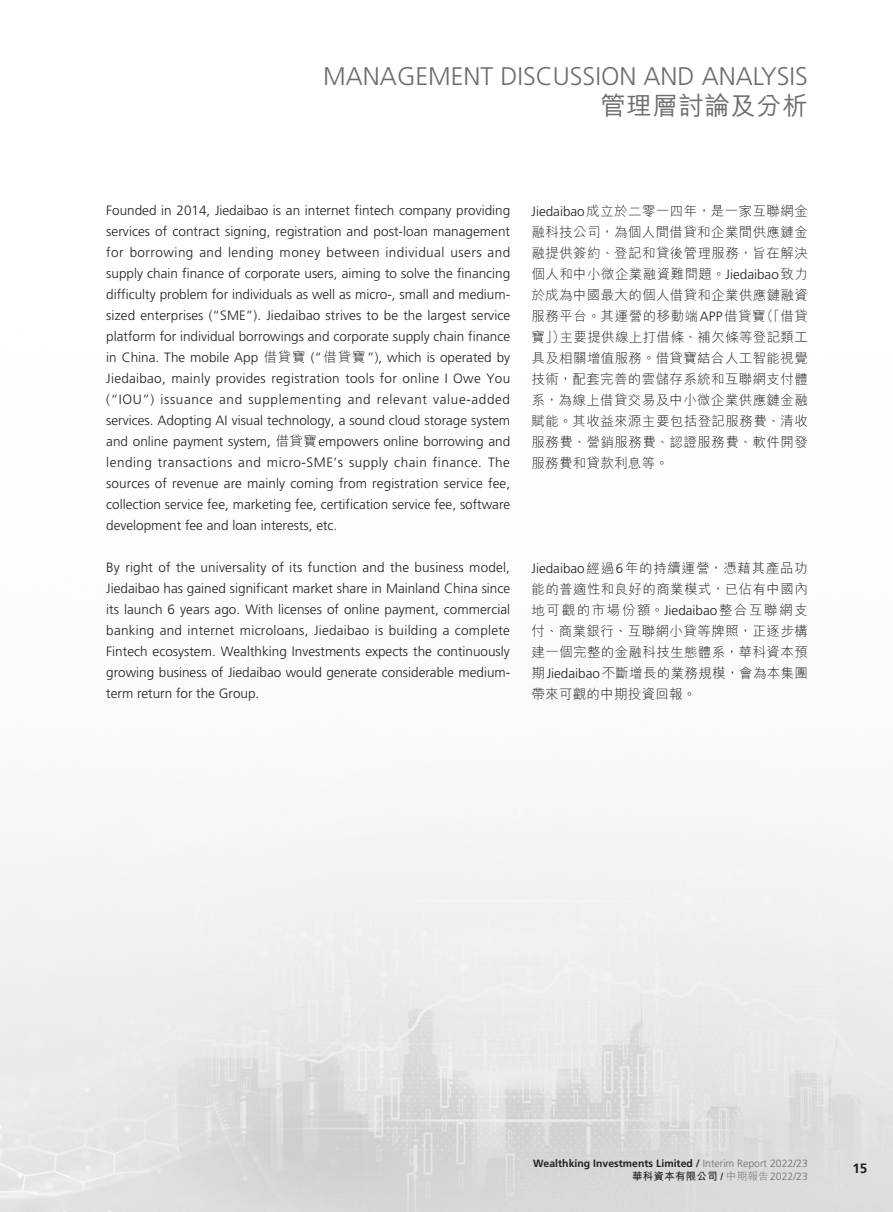
<style>
.page{position:relative;width:893px;height:1212px;background:#fff}
.page>*{position:absolute;margin:0;border:0;box-sizing:border-box;transform-origin:0 0}
.t1{font:300 25.5px "Frutiger LT Std";color:#6c6d70}
.t2{font:500 25.5px "M Hei HK";letter-spacing:.02em;color:#6c6d70}
._00_txt_E{font:300 13.5px/21px "Frutiger LT Std";color:#231f20;text-align:justify}
._000_txt_C{font:300 13.5px/21px "M Hei HK";letter-spacing:.025em;color:#231f20;text-align:justify}
.t3{font:700 13.5px "Frutiger LT Std";color:#231f20}
.t4{font:700 10.5px "Frutiger LT Std";color:#231f20}
.t5{font:700 10.5px "M Hei HK";letter-spacing:.02em;color:#231f20}
.s1{font-family:"M Hei HK"}
.s2{font-family:"Frutiger LT Std"}
.s3{font-weight:300;color:#6c6d70}
.s4{font-family:"Frutiger LT Std";font-stretch:condensed}
.s5{font-family:"Frutiger LT Std";font-weight:300;color:#6c6d70}
</style>
<div class="page">
<img style="left:0;top:815px;width:893px;height:397px">
<h1 class="t1" style="left:323px;top:62px;width:486px">MANAGEMENT DISCUSSION AND ANALYSIS</h1>
<h1 class="t2" style="left:600px;top:87px;width:209px">管理層討論及分析</h1>
<p class="_00_txt_E" style="left:106px;top:200px;width:405px">Founded in 2014, Jiedaibao is an internet fintech company providing services of contract signing, registration and post-loan management for borrowing and lending money between individual users and supply chain finance of corporate users, aiming to solve the financing difficulty problem for individuals as well as micro-, small and medium&shy;sized enterprises (“SME”). Jiedaibao strives to be the largest service platform for individual borrowings and corporate supply chain finance in China. The mobile App <span class="s1">借貸寶</span> (“<span class="s1">借貸寶</span>”), which is operated by Jiedaibao, mainly provides registration tools for online I Owe You (“IOU”) issuance and supplementing and relevant value-added services. Adopting AI visual technology, a sound cloud storage system and online payment system, <span class="s1">借貸寶</span>empowers online borrowing and lending transactions and micro-SME’s supply chain finance. The sources of revenue are mainly coming from registration service fee, collection service fee, marketing fee, certification service fee, software development fee and loan interests, etc.</p>
<p class="_00_txt_E" style="left:106px;top:557px;width:405px">By right of the universality of its function and the business model, Jiedaibao has gained significant market share in Mainland China since its launch 6 years ago. With licenses of online payment, commercial banking and internet microloans, Jiedaibao is building a complete Fintech ecosystem. Wealthking Investments expects the continuously growing business of Jiedaibao would generate considerable medium&shy;term return for the Group.</p>
<p class="_000_txt_C" style="left:531px;top:200px;width:278px"><span class="s2">Jiedaibao</span>成立於二零一四年，是一家互聯網金融科技公司，為個人間借貸和企業間供應鏈金融提供簽約、登記和貸後管理服務，旨在解決個人和中小微企業融資難問題。<span class="s2">Jiedaibao</span>致力於成為中國最大的個人借貸和企業供應鏈融資服務平台。其運營的移動端<span class="s2">APP</span>借貸寶（「借貸寶」）主要提供線上打借條、補欠條等登記類工具及相關增值服務。借貸寶結合人工智能視覺技術，配套完善的雲儲存系統和互聯網支付體系，為線上借貸交易及中小微企業供應鏈金融賦能。其收益來源主要包括登記服務費、清收服務費、營銷服務費、認證服務費、軟件開發服務費和貸款利息等。</p>
<p class="_000_txt_C" style="left:531px;top:557px;width:278px"><span class="s2">Jiedaibao</span>經過<span class="s2">6</span>年的持續運營，憑藉其產品功能的普適性和良好的商業模式，已佔有中國內地可觀的市場份額。<span class="s2">Jiedaibao</span>整合互聯網支付、商業銀行、互聯網小貸等牌照，正逐步構建一個完整的金融科技生態體系，華科資本預期<span class="s2">Jiedaibao</span>不斷增長的業務規模，會為本集團帶來可觀的中期投資回報。</p>
<p class="t4" style="left:533px;top:1157px;width:276px">Wealthking Investments Limited / <span class="s3">Interim Report 2022/23</span></p>
<p class="t5" style="left:632px;top:1168px;width:177px">華科資本有限公司 <span class="s4">/</span> <span class="s3">中期報告</span><span class="s5">2022/23</span></p>
<p class="t3" style="left:852px;top:1161px;width:17px">15</p>
</div>
